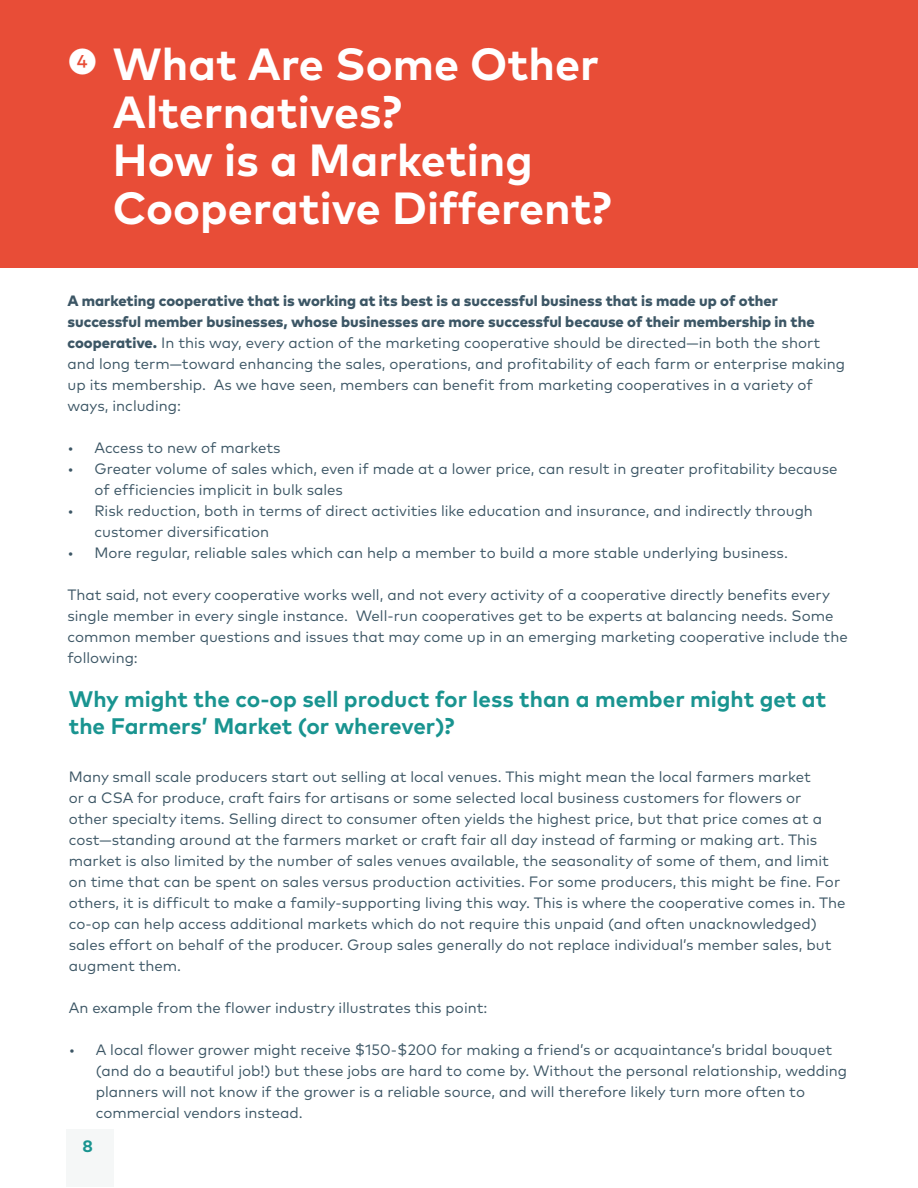
<style>
.page{position:relative;width:918px;height:1188px;background:#fff}
.page>*{position:absolute;margin:0;border:0;box-sizing:border-box;transform-origin:0 0}
.t1{font:700 45px/48px "Mark OT";color:#fff}
.t2{font:30px "Mark OT";color:#fff}
.Secondary_Titles{font:700 22.5px/27px "Mark OT";color:#199490}
.t3{font:700 16.5px "Mark OT";color:#199490}
.Body{font:15px/21px "Mark OT";color:#3c5665}
.Secondary_Titles-2{font:15px/21px "Mark OT";color:#3c5665}
.s1{font-weight:800}
</style>
<div class="page">
<div style="left:66px;top:1129px;width:47px;height:58px;background:#f5f7f7"></div>
<div style="left:0;top:0;width:918px;height:268px;background:#e84d37"></div>
<p class="t2" style="left:67px;top:43px;width:32px">❹</p>
<p class="t1" style="left:113px;top:38px;width:488px">What Are Some Other<br>Alternatives?</p>
<p class="t1" style="left:113px;top:134px;width:500px">How is a Marketing<br>Cooperative Different?</p>
<p class="Secondary_Titles-2" style="left:68px;top:290px;width:779px"><span class="s1">A marketing cooperative that is working at its best is a successful business that is made up of other successful member businesses, whose businesses are more successful because of their membership in the cooperative.</span> In this way, every action of the marketing cooperative should be directed—in both the short and long term—toward enhancing the sales, operations, and profitability of each farm or enterprise making up its membership. As we have seen, members can benefit from marketing cooperatives in a variety of ways, including:</p>
<p class="Body" style="left:68px;top:437px;width:215px">• Access to new of markets</p>
<p class="Body" style="left:94px;top:458px;width:745px;text-indent:-27px">• Greater volume of sales which, even if made at a lower price, can result in greater profitability because of efficiencies implicit in bulk sales</p>
<p class="Body" style="left:94px;top:500px;width:720px;text-indent:-27px">• Risk reduction, both in terms of direct activities like education and insurance, and indirectly through customer diversification</p>
<p class="Body" style="left:68px;top:542px;width:722px">• More regular, reliable sales which can help a member to build a more stable underlying business.</p>
<p class="Secondary_Titles-2" style="left:68px;top:584px;width:782px">That said, not every cooperative works well, and not every activity of a cooperative directly benefits every single member in every single instance. Well-run cooperatives get to be experts at balancing needs. Some common member questions and issues that may come up in an emerging marketing cooperative include the following:</p>
<p class="Secondary_Titles" style="left:69px;top:684px;width:759px">Why might the co-op sell product for less than a member might get at the Farmers’ Market (or wherever)?</p>
<p class="Body" style="left:69px;top:766px;width:778px">Many small scale producers start out selling at local venues. This might mean the local farmers market<br>or a CSA for produce, craft fairs for artisans or some selected local business customers for flowers or<br>other specialty items. Selling direct to consumer often yields the highest price, but that price comes at a cost—standing around at the farmers market or craft fair all day instead of farming or making art. This market is also limited by the number of sales venues available, the seasonality of some of them, and limit on time that can be spent on sales versus production activities. For some producers, this might be fine. For others, it is difficult to make a family-supporting living this way. This is where the cooperative comes in. The co-op can help access additional markets which do not require this unpaid (and often unacknowledged) sales effort on behalf of the producer. Group sales generally do not replace individual’s member sales, but augment them.</p>
<p class="Body" style="left:69px;top:997px;width:420px">An example from the flower industry illustrates this point:</p>
<p class="Body" style="left:96px;top:1039px;width:753px;text-indent:-27px">• A local flower grower might receive $150-$200 for making a friend’s or acquaintance’s bridal bouquet (and do a beautiful job!) but these jobs are hard to come by. Without the personal relationship, wedding planners will not know if the grower is a reliable source, and will therefore likely turn more often to commercial vendors instead.</p>
<p class="t3" style="left:82px;top:1135px;width:12px">8</p>
</div>
